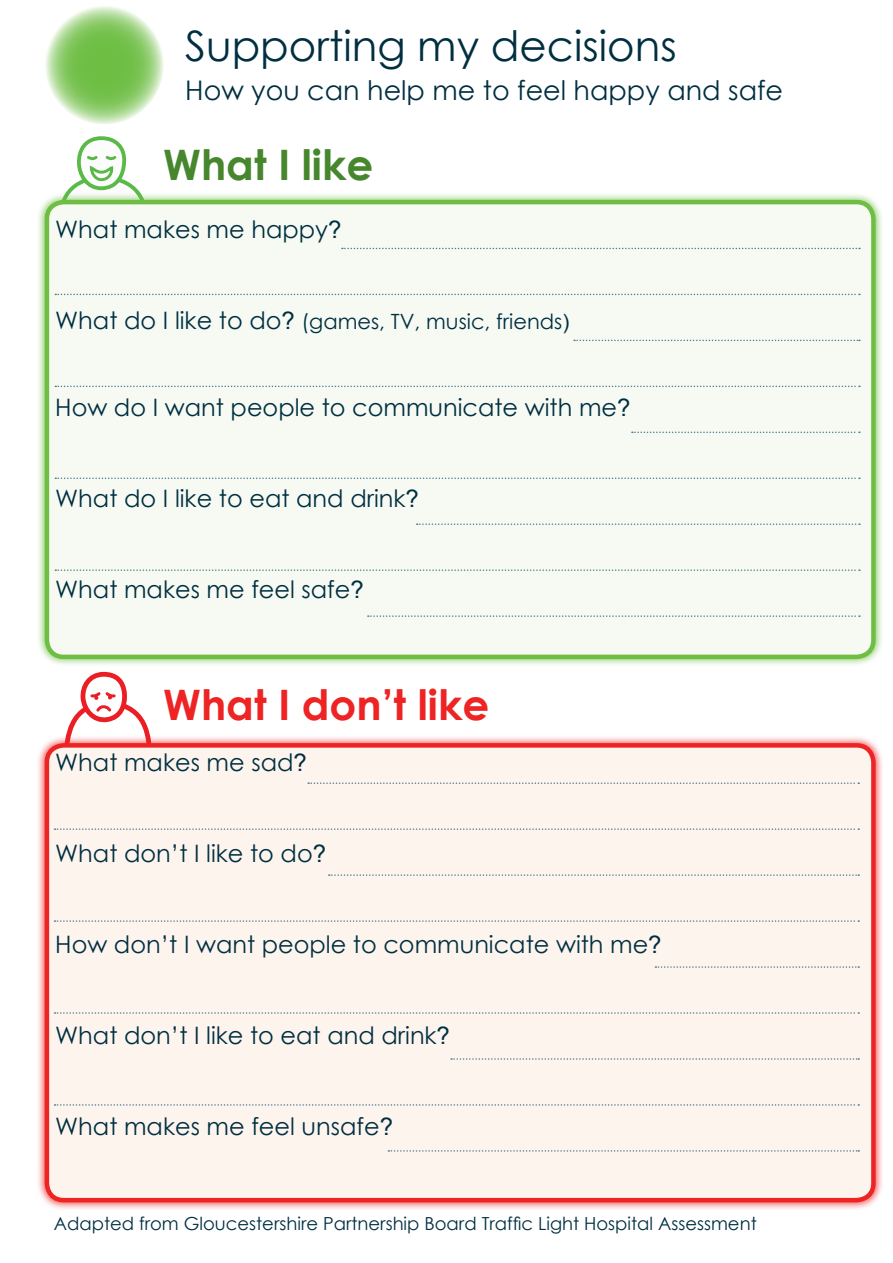
<style>
.page{position:relative;width:893px;height:1263px;background:#fff}
.page>*{position:absolute;margin:0;border:0;box-sizing:border-box;transform-origin:0 0}
.t1{font:42px "Century Gothic";color:#002f41}
.t2{font:700 42px "Century Gothic";color:#ee2323}
.t3{font:700 42px "Century Gothic";color:#46862d}
.t4{font:27px "Century Gothic";color:#002f41}
.t5{font:24px "Century Gothic";color:#002f41}
.t6{font:21px "Century Gothic";color:#002f41}
.t7{font:18px "Century Gothic";color:#002f41}
.s1{font-family:"Arial"}
.s2{font-size:24px}
.s3{font-family:"Arial";font-size:24px}
</style>
<div class="page">
<svg style="left:66px;top:671px;width:84px;height:64px"></svg>
<div style="left:37px;top:735px;width:847px;height:475px;background:#ee2323;opacity:.75"></div>
<div style="left:47px;top:745px;width:826px;height:455px;background:#fdf4ee;border-radius:17px"></div>
<div style="left:45px;top:743px;width:831px;height:459px;border:4px solid #ee2323;border-radius:17px"></div>
<div style="left:37px;top:192px;width:847px;height:475px;background:#6ebe44;opacity:.75"></div>
<div style="left:47px;top:202px;width:826px;height:455px;background:#f6faf3;border-radius:17px"></div>
<div style="left:45px;top:200px;width:831px;height:459px;border:4px solid #6ebe44;border-radius:17px"></div>
<svg style="left:45px;top:5px;width:119px;height:119px"></svg>
<svg style="left:632px;top:432px;width:228px;height:1px"></svg>
<svg style="left:417px;top:523px;width:443px;height:2px"></svg>
<svg style="left:368px;top:615px;width:492px;height:2px"></svg>
<svg style="left:54px;top:136px;width:806px;height:160px"></svg>
<svg style="left:55px;top:386px;width:805px;height:1px"></svg>
<svg style="left:55px;top:477px;width:805px;height:2px"></svg>
<svg style="left:55px;top:569px;width:805px;height:2px"></svg>
<svg style="left:574px;top:340px;width:286px;height:1px"></svg>
<svg style="left:308px;top:782px;width:551px;height:2px"></svg>
<svg style="left:655px;top:966px;width:204px;height:2px"></svg>
<svg style="left:451px;top:1058px;width:408px;height:2px"></svg>
<svg style="left:388px;top:1150px;width:471px;height:2px"></svg>
<svg style="left:55px;top:828px;width:804px;height:2px"></svg>
<svg style="left:55px;top:920px;width:804px;height:2px"></svg>
<svg style="left:55px;top:1012px;width:804px;height:2px"></svg>
<svg style="left:55px;top:1104px;width:804px;height:2px"></svg>
<svg style="left:329px;top:874px;width:530px;height:2px"></svg>
<p class="t1" style="left:185px;top:17px;width:493px">Supporting my decisions</p>
<p class="t4" style="left:185px;top:72px;width:599px">How you can help me to feel happy and safe</p>
<p class="t3" style="left:163px;top:133px;width:211px">What I like</p>
<p class="t5" style="left:55px;top:213px;width:288px">What makes me happy<span class="s1">?</span></p>
<p class="t6" style="left:55px;top:307px;width:516px"><span class="s2">What do I like to do</span><span class="s3">?</span> (games, TV, music, friends<span class="s1">)</span></p>
<p class="t5" style="left:55px;top:391px;width:577px">How do I want people to communicate with me<span class="s1">?</span></p>
<p class="t5" style="left:55px;top:482px;width:365px">What do I like to eat and drink<span class="s1">?</span></p>
<p class="t5" style="left:55px;top:573px;width:310px">What makes me feel safe<span class="s1">?</span></p>
<p class="t2" style="left:163px;top:673px;width:327px">What I don’t like</p>
<p class="t5" style="left:55px;top:745px;width:253px">What makes me sad<span class="s1">?</span></p>
<p class="t5" style="left:55px;top:836px;width:272px">What don’t I like to do<span class="s1">?</span></p>
<p class="t5" style="left:55px;top:927px;width:608px">How don’t I want people to communicate with me<span class="s1">?</span></p>
<p class="t5" style="left:55px;top:1018px;width:396px">What don’t I like to eat and drink<span class="s1">?</span></p>
<p class="t5" style="left:55px;top:1109px;width:339px">What makes me feel unsafe<span class="s1">?</span></p>
<p class="t7" style="left:54px;top:1210px;width:704px">Adapted from Gloucestershire Partnership Board Traffic Light Hospital Assessment</p>
</div>
